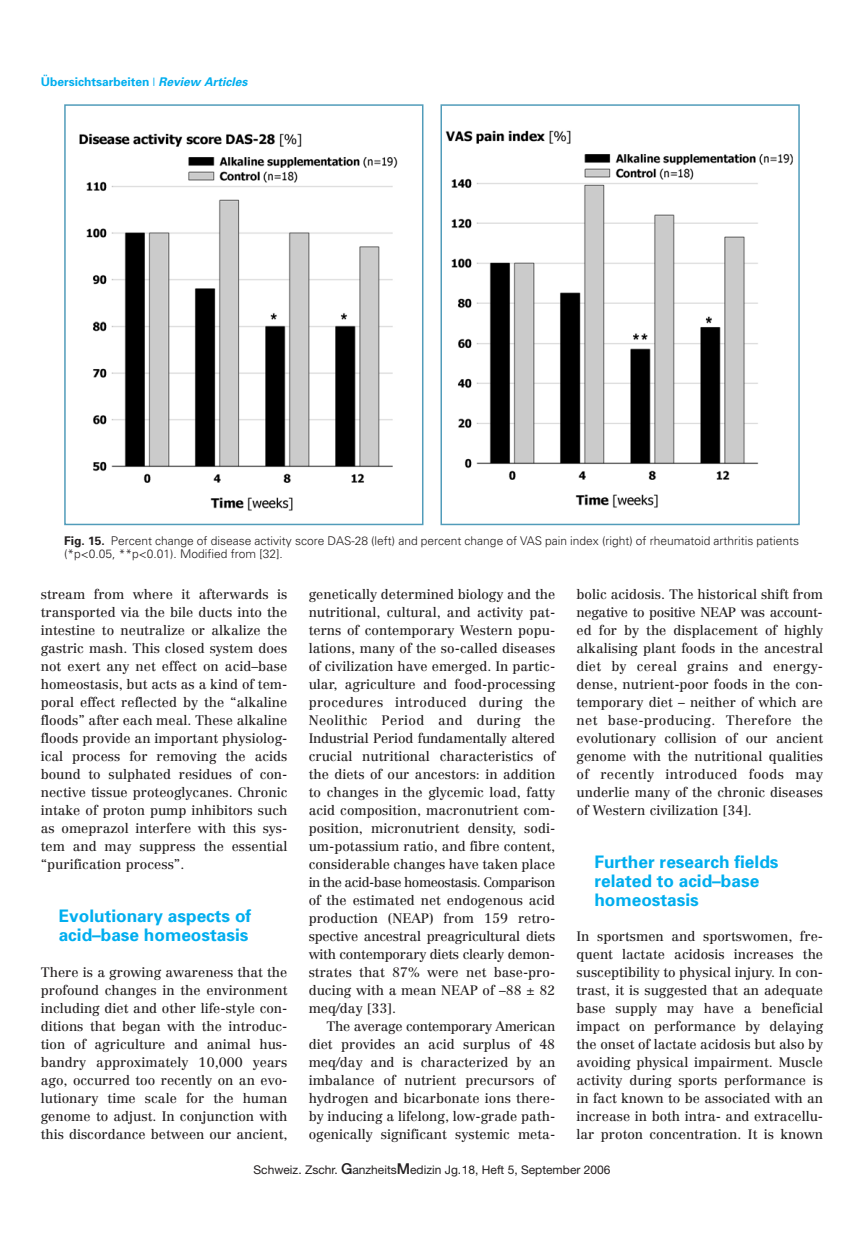
<style>
.page{position:relative;width:864px;height:1234px;background:#fff}
.page>*{position:absolute;margin:0;border:0;box-sizing:border-box;transform-origin:0 0}
.t1{font:700 17.25px/18.8px "Univers";color:#00aeef}
.t2{font:13.5px/18px "Centennial";color:#231f20;text-align:justify}
.t3{font:300 12px/13.5px "Univers";color:#231f20}
.t4{font:12px "Helvetica Neue";color:#231f20}
.t5{font:700 12px "Univers";color:#00aeef}
.s1{font-style:italic}
.s2{font-weight:700}
.s3{font-weight:500;font-size:15px}
</style>
<div class="page">
<img style="left:79px;top:133px;width:319px;height:378px">
<div style="left:64px;top:104px;width:359px;height:421px;border:2px solid #519cba"></div>
<img style="left:445px;top:130px;width:348px;height:378px">
<div style="left:441px;top:104px;width:359px;height:421px;border:2px solid #519cba"></div>
<p class="t5" style="left:41px;top:77px;width:211px">Übersichtsarbeiten ❘ <span class="s1">Review Articles</span></p>
<p class="t3" style="left:64px;top:534px;width:737px"><span class="s2">Fig. 15.</span> Percent change of disease activity score DAS-28 (left) and percent change of VAS pain index (right) of rheumatoid arthritis patients (*p&lt;0.05, **p&lt;0.01). Modified from [32].</p>
<p class="t2" style="left:577px;top:586px;width:248px">bolic acidosis. The historical shift from negative to positive NEAP was account&shy;ed for by the displacement of highly alkalising plant foods in the ancestral diet by cereal grains and energy&shy;dense, nutrient-poor foods in the con&shy;temporary diet – neither of which are net base-producing. Therefore the evolutionary collision of our ancient genome with the nutritional qualities of recently introduced foods may underlie many of the chronic diseases of Western civilization [34].</p>
<p class="t1" style="left:594px;top:853px;width:186px">Further research fields related to acid–base homeostasis</p>
<p class="t2" style="left:577px;top:928px;width:248px">In sportsmen and sportswomen, fre&shy;quent lactate acidosis increases the susceptibility to physical injury. In con&shy;trast, it is suggested that an adequate base supply may have a beneficial impact on performance by delaying the onset of lactate acidosis but also by avoiding physical impairment. Muscle activity during sports performance is in fact known to be associated with an increase in both intra- and extracellu&shy;lar proton concentration. It is known</p>
<p class="t4" style="left:254px;top:1165px;width:358px">Schweiz. Zschr. <span class="s3">G</span>anzheits<span class="s3">M</span>edizin Jg.18, Heft 5, September 2006</p>
<p class="t2" style="left:41px;top:586px;width:248px">stream from where it afterwards is transported via the bile ducts into the intestine to neutralize or alkalize the gastric mash. This closed system does not exert any net effect on acid–base homeostasis, but acts as a kind of tem&shy;poral effect reflected by the “alkaline floods” after each meal. These alkaline floods provide an important physiolog&shy;ical process for removing the acids bound to sulphated residues of con&shy;nective tissue proteoglycanes. Chronic intake of proton pump inhibitors such as omeprazol interfere with this sys&shy;tem and may suppress the essential “purification process”.</p>
<p class="t1" style="left:59px;top:907px;width:194px">Evolutionary aspects of acid–base homeostasis</p>
<p class="t2" style="left:41px;top:964px;width:248px">There is a growing awareness that the profound changes in the environment including diet and other life-style con&shy;ditions that began with the introduc&shy;tion of agriculture and animal hus&shy;bandry approximately 10,000 years ago, occurred too recently on an evo&shy;lutionary time scale for the human genome to adjust. In conjunction with this discordance between our ancient,</p>
<p class="t2" style="left:309px;top:586px;width:248px">genetically determined biology and the nutritional, cultural, and activity pat&shy;terns of contemporary Western popu&shy;lations, many of the so-called diseases of civilization have emerged. In partic&shy;ular, agriculture and food-processing procedures introduced during the Neolithic Period and during the Industrial Period fundamentally altered crucial nutritional characteristics of the diets of our ancestors: in addition to changes in the glycemic load, fatty acid composition, macronutrient com&shy;position, micronutrient density, sodi&shy;um-potassium ratio, and fibre content, considerable changes have taken place in the acid-base homeostasis. Comparison of the estimated net endogenous acid production (NEAP) from 159 retro&shy;spective ancestral preagricultural diets with contemporary diets clearly demon&shy;strates that 87% were net base-pro&shy;ducing with a mean NEAP of –88 ± 82 meq/day [33].</p>
<p class="t2" style="left:309px;top:1018px;width:248px;text-indent:18px">The average contemporary American diet provides an acid surplus of 48 meq/day and is characterized by an imbalance of nutrient precursors of hydrogen and bicarbonate ions there&shy;by inducing a lifelong, low-grade path&shy;ogenically significant systemic meta-</p>
</div>
